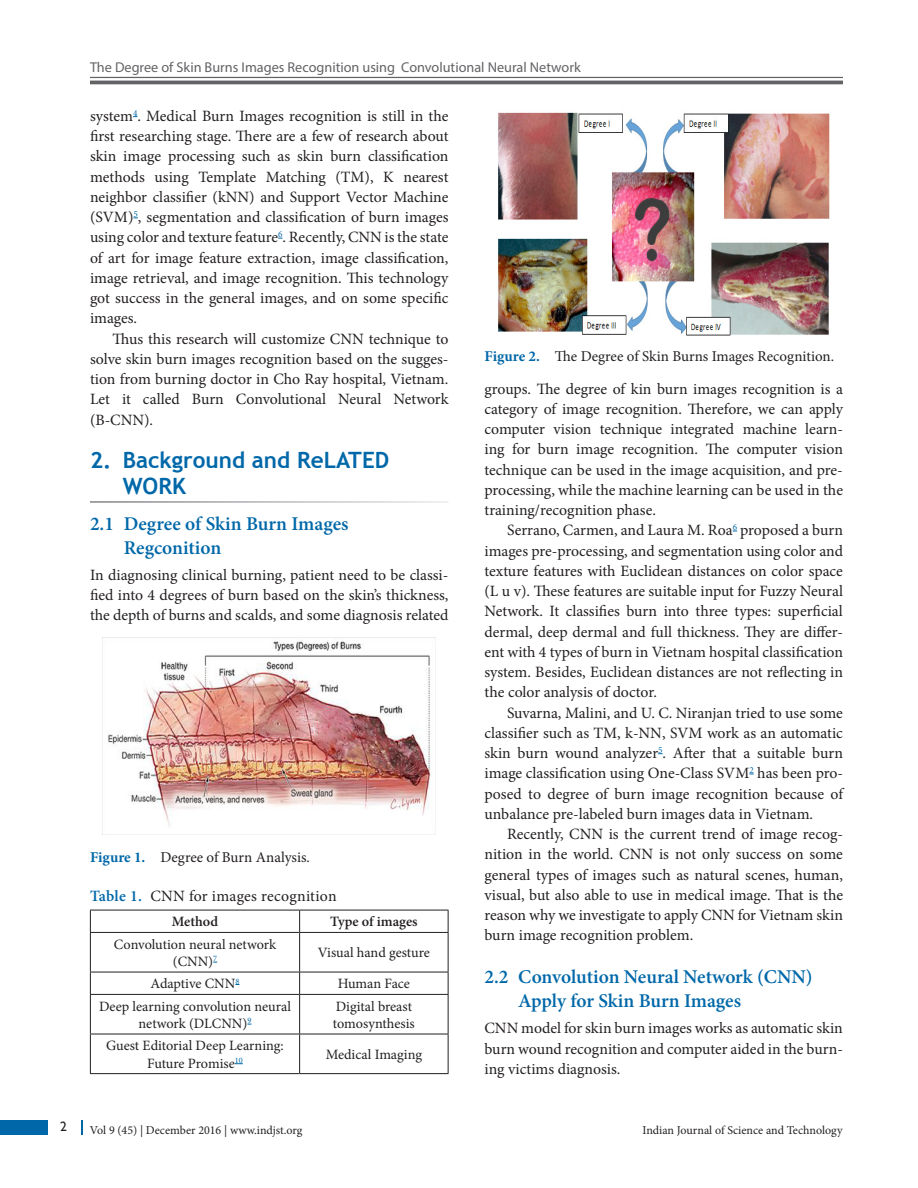
<style>
.page{position:relative;width:918px;height:1188px;background:#fff}
.page>*{position:absolute;margin:0;border:0;box-sizing:border-box;transform-origin:0 0}
.t1{font:700 22.5px/25.5px "Trebuchet MS";color:#0068a9}
.t2{font:600 19.5px/24px "Minion Pro";color:#0068a9}
.Text_Ind{font:15.75px/20.2px "Minion Pro";color:#231f20;text-align:justify}
.Text{font:15.75px/20.2px "Minion Pro";color:#231f20;text-align:justify}
.TabTitle{font:15.75px "Minion Pro";letter-spacing:.02em;color:#231f20}
.Fig_cap{font:15px "Minion Pro";color:#231f20}
.TabBody{font:14.25px/17.2px "Minion Pro";color:#231f20;text-align:center}
.RH{font:14.25px "Myriad Pro";color:#636366}
.TabCH{font:600 14.25px "Minion Pro";color:#231f20}
.t3{font:13.5px "Gill Sans";color:#231f20}
.Text-2{font:12px "Minion Pro";color:#231f20}
.s1{font-weight:700;color:#0068a9}
.s2{font-weight:600;color:#0068a9}
</style>
<div class="page">
<hr style="left:90px;top:77px;width:753px;height:1px;background:#636366">
<hr style="left:90px;top:81px;width:753px;height:3px;background:#636366">
<div style="left:0;top:1120px;width:47px;height:15px;background:#0068a9"></div>
<svg style="left:81px;top:1120px;width:1px;height:15px"></svg>
<hr style="left:90px;top:910px;width:210px;height:1px;background:#231f20">
<svg style="left:90px;top:910px;width:1px;height:22px"></svg>
<hr style="left:300px;top:910px;width:148px;height:1px;background:#231f20">
<svg style="left:299px;top:910px;width:1px;height:22px"></svg>
<svg style="left:448px;top:910px;width:1px;height:22px"></svg>
<hr style="left:90px;top:932px;width:210px;height:1px;background:#231f20">
<hr style="left:90px;top:933px;width:1px;height:39px;background:#231f20">
<hr style="left:300px;top:932px;width:148px;height:1px;background:#231f20">
<hr style="left:299px;top:933px;width:1px;height:39px;background:#231f20">
<hr style="left:448px;top:933px;width:1px;height:39px;background:#231f20">
<hr style="left:90px;top:972px;width:210px;height:1px;background:#231f20">
<svg style="left:90px;top:972px;width:1px;height:22px"></svg>
<hr style="left:300px;top:972px;width:148px;height:1px;background:#231f20">
<svg style="left:299px;top:972px;width:1px;height:22px"></svg>
<svg style="left:448px;top:972px;width:1px;height:22px"></svg>
<hr style="left:90px;top:994px;width:210px;height:1px;background:#231f20">
<hr style="left:90px;top:995px;width:1px;height:39px;background:#231f20">
<hr style="left:300px;top:994px;width:148px;height:1px;background:#231f20">
<hr style="left:299px;top:995px;width:1px;height:39px;background:#231f20">
<hr style="left:448px;top:995px;width:1px;height:39px;background:#231f20">
<hr style="left:90px;top:1034px;width:210px;height:1px;background:#231f20">
<hr style="left:90px;top:1034px;width:1px;height:39px;background:#231f20">
<hr style="left:300px;top:1034px;width:148px;height:1px;background:#231f20">
<hr style="left:299px;top:1034px;width:1px;height:39px;background:#231f20">
<hr style="left:448px;top:1034px;width:1px;height:39px;background:#231f20">
<hr style="left:90px;top:1073px;width:210px;height:1px;background:#231f20">
<hr style="left:300px;top:1073px;width:148px;height:1px;background:#231f20">
<img style="left:498px;top:112px;width:332px;height:224px">
<img style="left:108px;top:641px;width:323px;height:186px">
<p class="RH" style="left:90px;top:59px;width:492px">The Degree of Skin Burns Images Recognition using Convolutional Neural Network</p>
<p class="Text_Ind" style="left:90px;top:106px;width:360px">system<sup>4</sup>. Medical Burn Images recognition is still in the first researching stage. There are a few of research about skin image processing such as skin burn classification methods using Template Matching (TM), K nearest neighbor classifier (kNN) and Support Vector Machine (SVM)<sup>5</sup>, segmentation and classification of burn images using color and texture feature<sup>6</sup>. Recently, CNN is the state of art for image feature extraction, image classification, image retrieval, and image recognition. This technology got success in the general images, and on some specific images.</p>
<p class="Text_Ind" style="left:90px;top:329px;width:360px;text-indent:22px">Thus this research will customize CNN technique to solve skin burn images recognition based on the sugges&shy;tion from burning doctor in Cho Ray hospital, Vietnam.<br>Let it called Burn Convolutional Neural Network (B-CNN).</p>
<h1 class="t1" style="left:123px;top:447px;width:268px;text-indent:-33px">2. Background and ReLATED<br>WORK</h1>
<h2 class="t2" style="left:124px;top:511px;width:226px;text-indent:-34px">2.1 Degree of Skin Burn Images<br>Regconition</h2>
<p class="Text" style="left:90px;top:565px;width:360px">In diagnosing clinical burning, patient need to be classi&shy;fied into 4 degrees of burn based on the skin’s thickness, the depth of burns and scalds, and some diagnosis related</p>
<p class="Fig_cap" style="left:90px;top:847px;width:221px"><span class="s1">Figure 1.</span> Degree of Burn Analysis.</p>
<p class="TabTitle" style="left:90px;top:885px;width:248px"><span class="s2">Table 1.</span> CNN for images recognition</p>
<p class="TabCH" style="left:172px;top:912px;width:48px">Method</p>
<p class="TabCH" style="left:330px;top:912px;width:89px">Type of images</p>
<p class="TabBody" style="left:114px;top:936px;width:164px">Convolution neural network (CNN)<sup>7</sup></p>
<p class="TabBody" style="left:318px;top:944px;width:113px">Visual hand gesture</p>
<p class="TabBody" style="left:151px;top:975px;width:90px">Adaptive CNN<sup>8</sup></p>
<p class="TabBody" style="left:338px;top:975px;width:74px">Human Face</p>
<p class="TabBody" style="left:99px;top:998px;width:193px">Deep learning convolution neural network (DLCNN)<sup>9</sup></p>
<p class="TabBody" style="left:333px;top:998px;width:83px;text-align:left">Digital breast tomosynthesis</p>
<p class="TabBody" style="left:106px;top:1037px;width:179px">Guest Editorial Deep Learning:<br>Future Promise<sup>10</sup></p>
<p class="TabBody" style="left:326px;top:1046px;width:98px">Medical Imaging</p>
<p class="t3" style="left:60px;top:1118px;width:8px">2</p>
<p class="Text-2" style="left:90px;top:1123px;width:214px">Vol 9 (45) | December 2016 | www.indjst.org</p>
<p class="Fig_cap" style="left:484px;top:346px;width:351px"><span class="s1">Figure 2.</span> The Degree of Skin Burns Images Recognition.</p>
<p class="Text" style="left:484px;top:378px;width:360px">groups. The degree of kin burn images recognition is a category of image recognition. Therefore, we can apply computer vision technique integrated machine learn&shy;ing for burn image recognition. The computer vision technique can be used in the image acquisition, and pre&shy;processing, while the machine learning can be used in the training/recognition phase.</p>
<p class="Text_Ind" style="left:484px;top:520px;width:360px;text-indent:22px">Serrano, Carmen, and Laura M. Roa<sup>6</sup> proposed a burn images pre-processing, and segmentation using color and texture features with Euclidean distances on color space (L u v). These features are suitable input for Fuzzy Neural Network. It classifies burn into three types: superficial dermal, deep dermal and full thickness. They are differ&shy;ent with 4 types of burn in Vietnam hospital classification system. Besides, Euclidean distances are not reflecting in the color analysis of doctor.</p>
<p class="Text_Ind" style="left:484px;top:702px;width:360px;text-indent:22px">Suvarna, Malini, and U. C. Niranjan tried to use some classifier such as TM, k-NN, SVM work as an automatic skin burn wound analyzer<sup>5</sup>. After that a suitable burn image classification using One-Class SVM<sup>2</sup> has been pro&shy;posed to degree of burn image recognition because of unbalance pre-labeled burn images data in Vietnam.</p>
<p class="Text_Ind" style="left:484px;top:824px;width:360px;text-indent:22px">Recently, CNN is the current trend of image recog&shy;nition in the world. CNN is not only success on some general types of images such as natural scenes, human, visual, but also able to use in medical image. That is the reason why we investigate to apply CNN for Vietnam skin burn image recognition problem.</p>
<h2 class="t2" style="left:518px;top:965px;width:296px;text-indent:-34px">2.2 Convolution Neural Network (CNN)<br>Apply for Skin Burn Images</h2>
<p class="Text" style="left:484px;top:1018px;width:360px">CNN model for skin burn images works as automatic skin burn wound recognition and computer aided in the burn&shy;ing victims diagnosis.</p>
<p class="Text-2" style="left:642px;top:1123px;width:202px">Indian Journal of Science and Technology</p>
</div>
